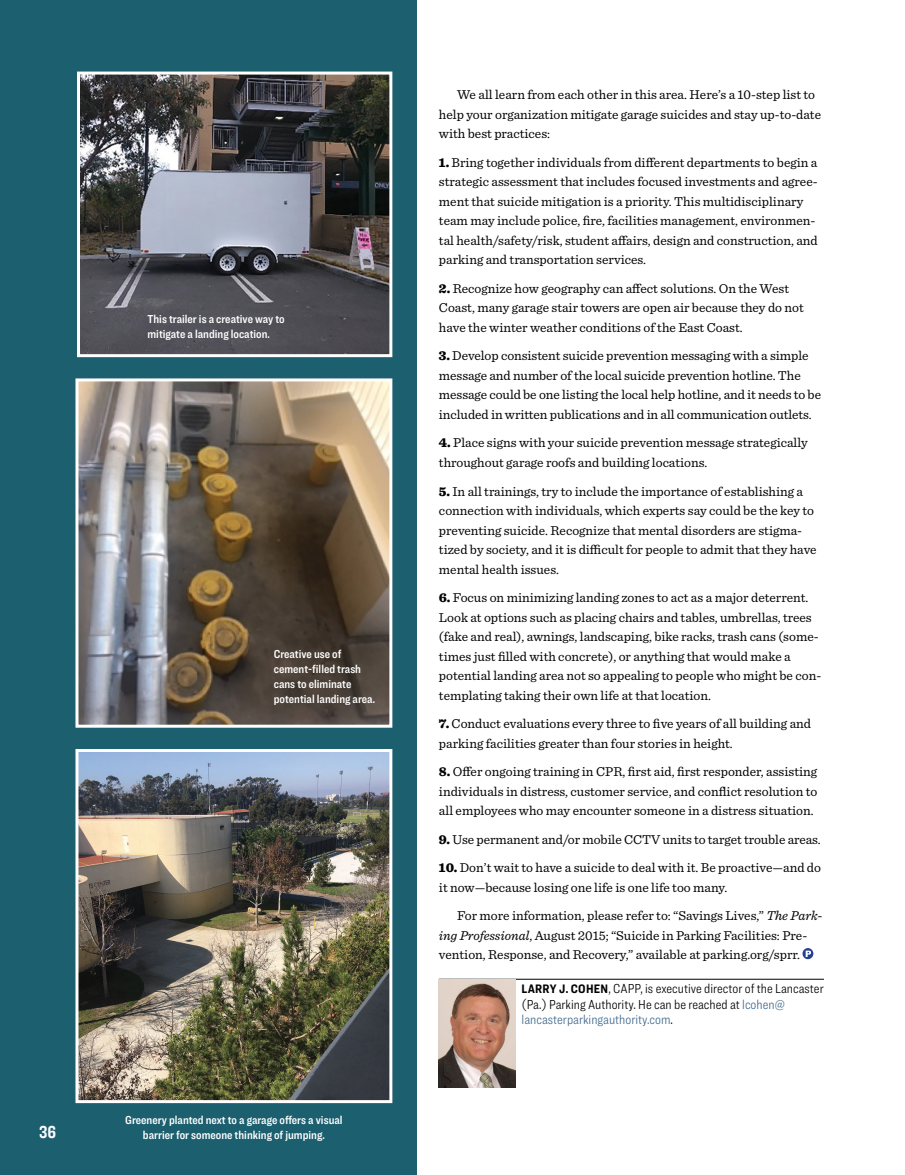
<style>
.page{position:relative;width:905px;height:1175px;background:#fff}
.page>*{position:absolute;margin:0;border:0;box-sizing:border-box;transform-origin:0 0}
.t1{font:700 18px "Ringside Compressed";color:#fff}
.Text_Sentinel_NI{font:13.5px/19.5px "Sentinel";color:#000}
.Text_Sentinel{font:13.5px/19.5px "Sentinel";color:#000}
.Biography{font:300 13.5px/15.8px "Ringside Condensed";color:#000}
.t2{font:12px/15px "Ringside Condensed Semi";color:#fff}
.s1{font-weight:900}
.s2{font-style:italic}
.s3{font-weight:700;font-size:12.75px}
.s4{color:#40698c}
</style>
<div class="page">
<div style="left:0;top:0;width:417px;height:1174px;background:#1c5f6f"></div>
<hr style="left:439px;top:979px;width:385px;height:1px;background:#000">
<div style="left:802px;top:948px;width:11px;height:11px;background:#25408f;border-radius:50%"></div>
<svg style="left:805px;top:950px;width:6px;height:7px"></svg>
<img style="left:439px;top:979px;width:76px;height:108px">
<img style="left:79px;top:753px;width:309px;height:346px">
<div style="left:75px;top:749px;width:317px;height:354px;border:3px solid #fff"></div>
<img style="left:81px;top:76px;width:307px;height:277px">
<div style="left:77px;top:72px;width:315px;height:285px;border:3px solid #fff"></div>
<img style="left:79px;top:382px;width:309px;height:341px">
<div style="left:75px;top:378px;width:317px;height:349px;border:3px solid #fff"></div>
<p class="t1" style="left:39px;top:1119px;width:19px">36</p>
<p class="t2" style="left:147px;top:311px;width:139px">This trailer is a creative way to mitigate a landing location.</p>
<p class="t2" style="left:274px;top:645px;width:103px">Creative use of cement-filled trash cans to eliminate potential landing area.</p>
<p class="t2" style="left:125px;top:1112px;width:219px;text-align:center">Greenery planted next to a garage offers a visual barrier for someone thinking of jumping.</p>
<p class="Text_Sentinel" style="left:439px;top:84px;width:383px;text-indent:18px">We all learn from each other in this area. Here’s a 10-step list to help your organization mitigate garage suicides and stay up-to-date with best practices:</p>
<p class="Text_Sentinel_NI" style="left:439px;top:152px;width:380px"><span class="s1">1.</span> Bring together individuals from different departments to begin a strategic assessment that includes focused investments and agree&shy;ment that suicide mitigation is a priority. This multidisciplinary team may include police, fire, facilities management, environmen&shy;tal health/safety/risk, student affairs, design and construction, and parking and transportation services.</p>
<p class="Text_Sentinel_NI" style="left:439px;top:278px;width:366px"><span class="s1">2.</span> Recognize how geography can affect solutions. On the West<br>Coast, many garage stair towers are open air because they do not have the winter weather conditions of the East Coast.</p>
<p class="Text_Sentinel_NI" style="left:439px;top:345px;width:383px"><span class="s1">3.</span> Develop consistent suicide prevention messaging with a simple message and number of the local suicide prevention hotline. The message could be one listing the local help hotline, and it needs to be included in written publications and in all communication outlets.</p>
<p class="Text_Sentinel_NI" style="left:439px;top:432px;width:370px"><span class="s1">4.</span> Place signs with your suicide prevention message strategically throughout garage roofs and building locations.</p>
<p class="Text_Sentinel_NI" style="left:439px;top:480px;width:379px"><span class="s1">5.</span> In all trainings, try to include the importance of establishing a connection with individuals, which experts say could be the key to preventing suicide. Recognize that mental disorders are stigma&shy;tized by society, and it is difficult for people to admit that they have mental health issues.</p>
<p class="Text_Sentinel_NI" style="left:439px;top:587px;width:384px"><span class="s1">6.</span> Focus on minimizing landing zones to act as a major deterrent.<br>Look at options such as placing chairs and tables, umbrellas, trees (fake and real), awnings, landscaping, bike racks, trash cans (some&shy;times just filled with concrete), or anything that would make a potential landing area not so appealing to people who might be con&shy;templating taking their own life at that location.</p>
<p class="Text_Sentinel_NI" style="left:439px;top:713px;width:373px"><span class="s1">7.</span> Conduct evaluations every three to five years of all building and parking facilities greater than four stories in height.</p>
<p class="Text_Sentinel_NI" style="left:439px;top:761px;width:380px;text-align:justify"><span class="s1">8.</span> Offer ongoing training in CPR, first aid, first responder, assisting individuals in distress, customer service, and conflict resolution to all employees who may encounter someone in a distress situation.</p>
<p class="Text_Sentinel_NI" style="left:439px;top:828px;width:383px"><span class="s1">9.</span> Use permanent and/or mobile CCTV units to target trouble areas.</p>
<p class="Text_Sentinel_NI" style="left:439px;top:857px;width:383px"><span class="s1">10.</span> Don’t wait to have a suicide to deal with it. Be proactive—and do it now—because losing one life is one life too many.</p>
<p class="Text_Sentinel" style="left:439px;top:905px;width:385px;text-indent:18px">For more information, please refer to: “Savings Lives,” <span class="s2">The Park&shy;ing Professional</span>, August 2015; “Suicide in Parking Facilities: Pre&shy;vention, Response, and Recovery,” available at parking.org/sprr.</p>
<p class="Biography" style="left:521px;top:980px;width:303px"><span class="s3">LARRY J. COHEN</span>, CAPP, is executive director of the Lancaster (Pa.) Parking Authority. He can be reached at <span class="s4">lcohen@ lancasterparkingauthority.com</span>.</p>
</div>
